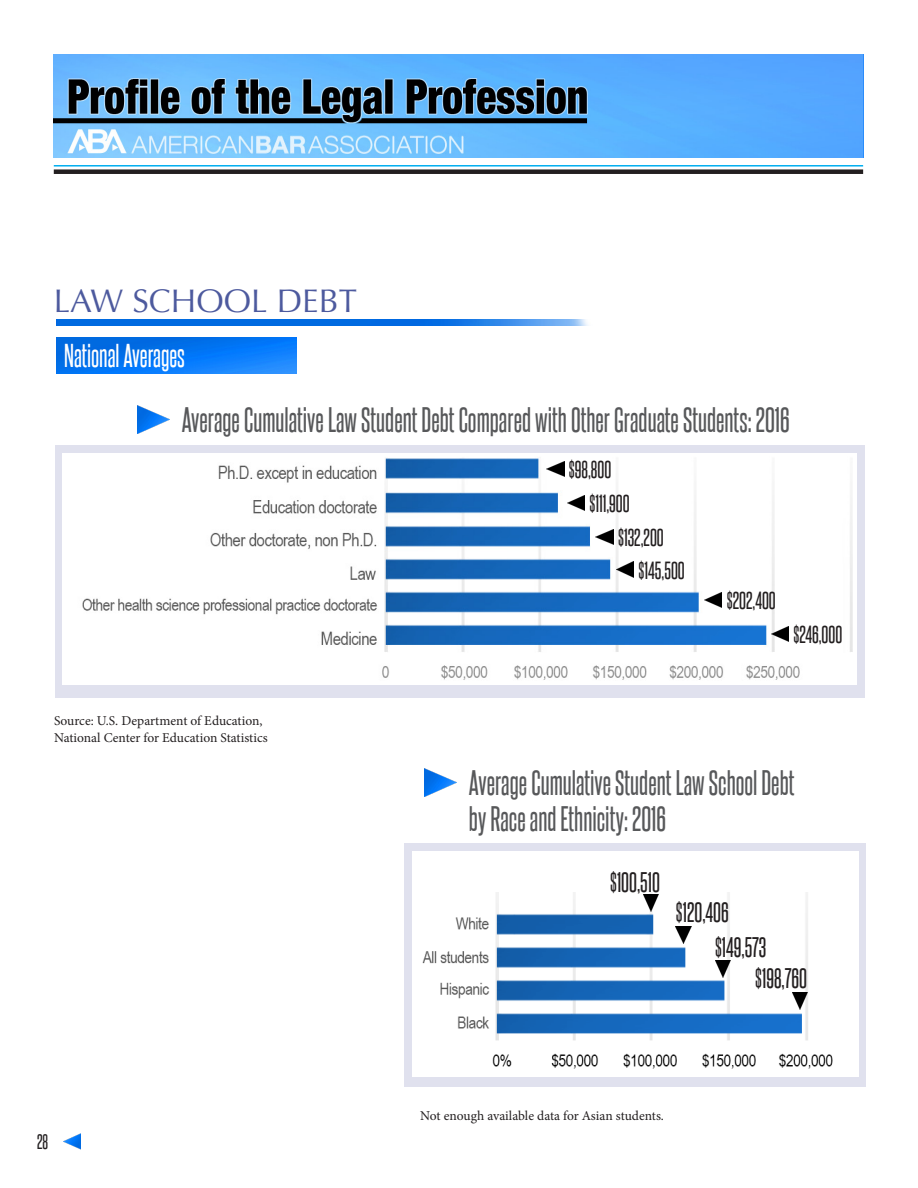
<style>
.page{position:relative;width:918px;height:1188px;background:#fff}
.page>*{position:absolute;margin:0;border:0;box-sizing:border-box;transform-origin:0 0}
.t1{font:32.85px "Optima";color:#4d5a9e}
.t2{font:30px/36px "Steelfish Rg";color:#57585a}
.t3{font:28.05px "Steelfish Rg";color:#fff}
.t4{font:24px "Steelfish Rg";color:#231f20}
.t5{font:21px "Steelfish Rg";color:#231f20}
.t6{font:18px "Steelfish Rg";color:#231f20}
.t7{font:13.5px/16.2px "Minion Pro";color:#231f20}
</style>
<div class="page">
<img style="left:54px;top:54px;width:809px;height:104px">
<img style="left:63px;top:1134px;width:18px;height:15px">
<div style="left:54px;top:169px;width:809px;height:5px;background:#231f20"></div>
<hr style="left:54px;top:165px;width:809px;height:2px;background:#00aeef">
<div style="left:55px;top:446px;width:810px;height:252px;background:#e0e1ee"></div>
<img style="left:63px;top:453px;width:794px;height:231px">
<div style="left:404px;top:843px;width:462px;height:243px;background:#e0e1ee"></div>
<div style="left:412px;top:851px;width:447px;height:225px;background:#fff"></div>
<img style="left:57px;top:337px;width:240px;height:36px">
<img style="left:57px;top:319px;width:531px;height:6px">
<img style="left:422px;top:893px;width:411px;height:176px">
<img style="left:425px;top:768px;width:32px;height:28px">
<img style="left:137px;top:405px;width:32px;height:28px">
<img style="left:644px;top:894px;width:15px;height:17px">
<img style="left:676px;top:926px;width:15px;height:17px">
<img style="left:715px;top:960px;width:15px;height:17px">
<img style="left:793px;top:993px;width:15px;height:17px">
<img style="left:547px;top:462px;width:17px;height:15px">
<img style="left:567px;top:495px;width:18px;height:15px">
<img style="left:596px;top:530px;width:17px;height:15px">
<img style="left:616px;top:562px;width:18px;height:15px">
<img style="left:705px;top:593px;width:17px;height:15px">
<img style="left:771px;top:626px;width:18px;height:15px">
<p class="t1" style="left:54px;top:282px;width:305px">LAW SCHOOL DEBT</p>
<p class="t3" style="left:64px;top:338px;width:122px">National Averages</p>
<p class="t2" style="left:182px;top:401px;width:610px">Average Cumulative Law Student Debt Compared with Other Graduate Students: 2016</p>
<p class="t7" style="left:54px;top:713px;width:215px">Source: U.S. Department of Education,<br>National Center for Education Statistics</p>
<p class="t6" style="left:37px;top:1131px;width:13px">28</p>
<p class="t5" style="left:569px;top:457px;width:44px">$98,800</p>
<p class="t5" style="left:589px;top:490px;width:42px">$111,900</p>
<p class="t5" style="left:618px;top:525px;width:47px">$132,200</p>
<p class="t5" style="left:639px;top:557px;width:48px">$145,500</p>
<p class="t5" style="left:727px;top:588px;width:51px">$202,400</p>
<p class="t5" style="left:794px;top:621px;width:50px">$246,000</p>
<p class="t2" style="left:469px;top:764px;width:327px">Average Cumulative Student Law School Debt by Race and Ethnicity: 2016</p>
<p class="t4" style="left:610px;top:867px;width:51px">$100,510</p>
<p class="t4" style="left:676px;top:897px;width:54px">$120,406</p>
<p class="t4" style="left:715px;top:932px;width:53px">$149,573</p>
<p class="t4" style="left:755px;top:964px;width:53px">$198,760</p>
<p class="t7" style="left:420px;top:1107px;width:245px">Not enough available data for Asian students.</p>
</div>
